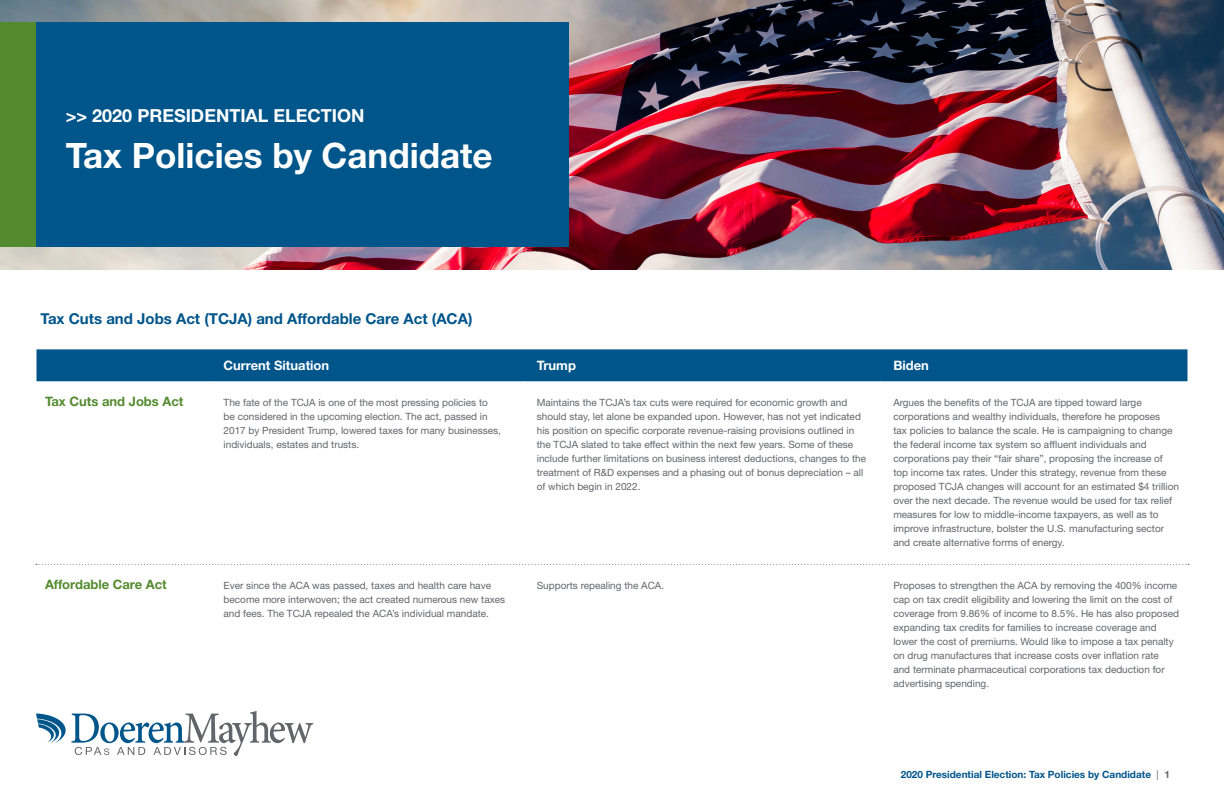
<style>
.page{position:relative;width:1224px;height:792px;background:#fff}
.page>*{position:absolute;margin:0;border:0;box-sizing:border-box;transform-origin:0 0}
.t1{font:700 35px "Helvetica Neue LT Pro";color:#fff}
.t2{font:700 18px "Helvetica Neue LT Pro";color:#fff}
.t3{font:700 15px "Helvetica Neue LT Pro";color:#00558b}
.t4{font:700 13px "Helvetica Neue LT Pro";color:#548a2e}
.t5{font:700 13px "Helvetica Neue LT Pro";color:#fff}
.t6{font:10px/14px "Helvetica Neue LT Pro";color:#63656a}
.t7{font:700 10px "Helvetica Neue LT Pro";color:#00558b}
.s1{font-weight:400;color:#63656a}
.s2{color:#63656a}
</style>
<div class="page">
<div style="left:36px;top:349px;width:1152px;height:32px;background:#00558b"></div>
<img style="left:0;top:0;width:1224px;height:270px">
<svg style="left:36px;top:711px;width:277px;height:45px"></svg>
<svg style="left:36px;top:564px;width:1153px;height:1px"></svg>
<div style="left:0;top:22px;width:569px;height:226px;background:#00558b"></div>
<div style="left:0;top:22px;width:36px;height:226px;background:#548a2e"></div>
<p class="t2" style="left:66px;top:104px;width:300px">&gt;&gt; 2020 PRESIDENTIAL ELECTION</p>
<p class="t1" style="left:66px;top:134px;width:429px">Tax Policies by Candidate</p>
<p class="t3" style="left:40px;top:309px;width:433px">Tax Cuts and Jobs Act (TCJA) and Affordable Care Act (ACA)</p>
<p class="t5" style="left:224px;top:357px;width:107px">Current Situation</p>
<p class="t5" style="left:537px;top:357px;width:41px">Trump</p>
<p class="t5" style="left:893px;top:357px;width:37px">Biden</p>
<p class="t4" style="left:45px;top:394px;width:140px">Tax Cuts and Jobs Act</p>
<p class="t6" style="left:224px;top:396px;width:279px">The fate of the TCJA is one of the most pressing policies to be considered in the upcoming election. The act, passed in 2017 by President Trump, lowered taxes for many businesses, individuals, estates and trusts.</p>
<p class="t6" style="left:537px;top:396px;width:331px">Maintains the TCJA’s tax cuts were required for economic growth and should stay, let alone be expanded upon. However, has not yet indicated his position on specific corporate revenue-raising provisions outlined in the TCJA slated to take effect within the next few years. Some of these include further limitations on business interest deductions, changes to the treatment of R&amp;D expenses and a phasing out of bonus depreciation – all of which begin in 2022.</p>
<p class="t6" style="left:893px;top:396px;width:287px">Argues the benefits of the TCJA are tipped toward large corporations and wealthy individuals, therefore he proposes<br>tax policies to balance the scale. He is campaigning to change the federal income tax system so affluent individuals and corporations pay their “fair share”, proposing the increase of top income tax rates. Under this strategy, revenue from these proposed TCJA changes will account for an estimated $4 trillion over the next decade. The revenue would be used for tax relief measures for low to middle-income taxpayers, as well as to improve infrastructure, bolster the U.S. manufacturing sector and create alternative forms of energy.</p>
<p class="t4" style="left:45px;top:576px;width:123px">Affordable Care Act</p>
<p class="t6" style="left:224px;top:578px;width:283px">Ever since the ACA was passed, taxes and health care have become more interwoven; the act created numerous new taxes and fees. The TCJA repealed the ACA’s individual mandate.</p>
<p class="t6" style="left:537px;top:578px;width:129px">Supports repealing the ACA.</p>
<p class="t6" style="left:893px;top:578px;width:287px">Proposes to strengthen the ACA by removing the 400% income cap on tax credit eligibility and lowering the limit on the cost of coverage from 9.86% of income to 8.5%. He has also proposed expanding tax credits for families to increase coverage and lower the cost of premiums. Would like to impose a tax penalty on drug manufactures that increase costs over inflation rate<br>and terminate pharmaceutical corporations tax deduction for advertising spending.</p>
<p class="t7" style="left:901px;top:768px;width:271px">2020 Presidential Election: Tax Policies by Candidate <span class="s1">|</span> <span class="s2">1</span></p>
</div>
